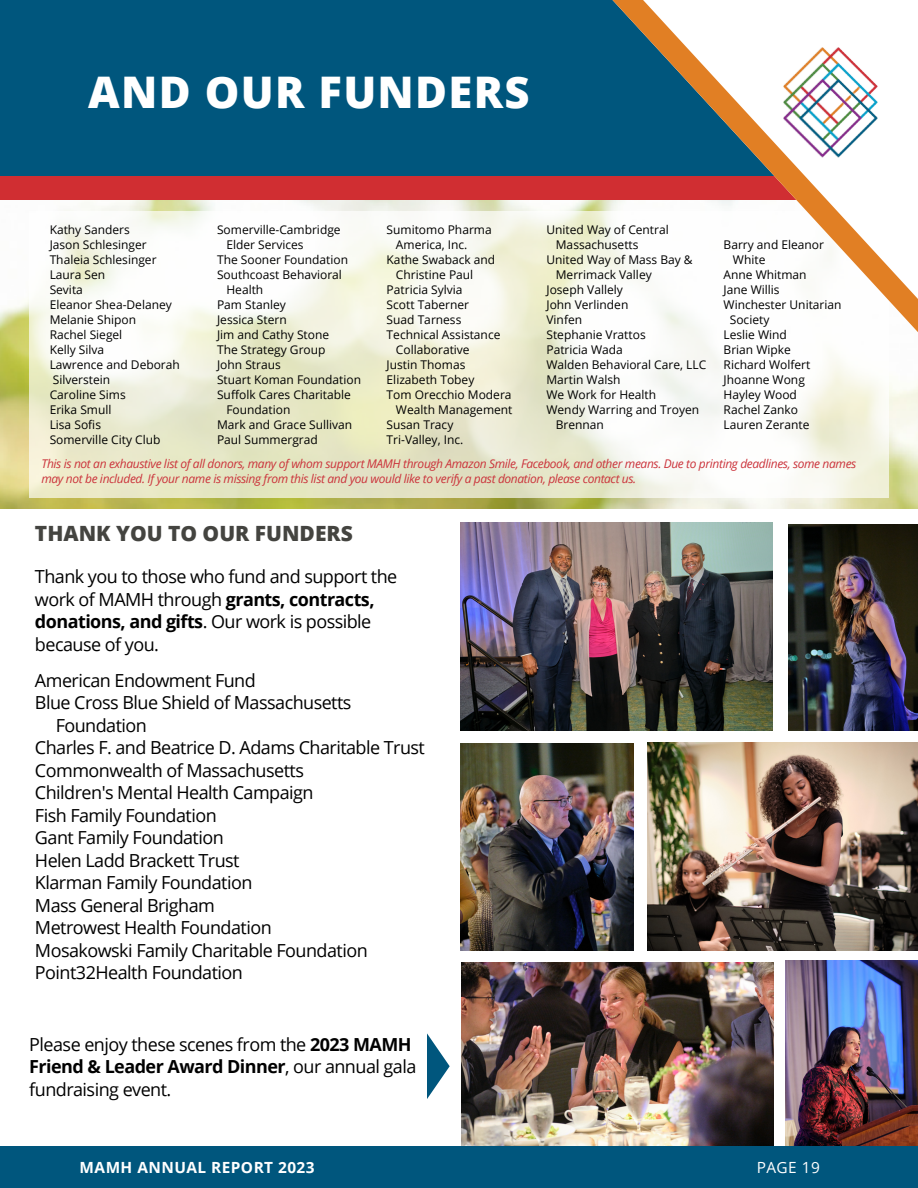
<style>
.page{position:relative;width:918px;height:1188px;background:#fff}
.page>*{position:absolute;margin:0;border:0;box-sizing:border-box;transform-origin:0 0}
.t1{font:800 43.65px "Open Sans";letter-spacing:.03em;color:#fff}
.t2{font:800 21px "Open Sans";color:#444440}
.t3{font:18px/22.5px "Open Sans";letter-spacing:-.03em;color:#000}
.t4{font:700 15.45px "Open Sans";letter-spacing:.03em;color:#fff}
.t5{font:15.45px "Open Sans";letter-spacing:.03em;color:#fff}
.t6{font:12px/15px "Open Sans";color:#000}
.t7{font:italic 12px/15px "Open Sans";letter-spacing:-.03em;color:#cb333b}
.s1{font-weight:700}
</style>
<div class="page">
<img style="left:0;top:200px;width:918px;height:309px">
<div style="left:0;top:175px;width:918px;height:25px;background:#d02e32"></div>
<img style="left:462px;top:963px;width:312px;height:183px">
<img style="left:461px;top:523px;width:311px;height:208px">
<img style="left:648px;top:743px;width:270px;height:208px">
<img style="left:786px;top:961px;width:132px;height:185px">
<img style="left:461px;top:743px;width:173px;height:207px">
<img style="left:788px;top:525px;width:130px;height:206px">
<div style="left:0;top:1146px;width:918px;height:42px;background:#00567d"></div>
<svg style="left:427px;top:1033px;width:23px;height:66px"></svg>
<svg style="left:29px;top:212px;width:860px;height:286px"></svg>
<div style="left:0;top:0;width:918px;height:175px;background:#00567d"></div>
<svg style="left:612px;top:0;width:306px;height:332px"></svg>
<img style="left:779px;top:39px;width:104px;height:123px">
<h1 class="t1" style="left:88px;top:61px;width:443px">AND OUR FUNDERS</h1>
<p class="t6" style="left:50px;top:222px;width:132px">Kathy Sanders<br>Jason Schlesinger<br>Thaleia Schlesinger<br>Laura Sen<br>Sevita<br>Eleanor Shea-Delaney<br>Melanie Shipon<br>Rachel Siegel<br>Kelly Silva<br>Lawrence and Deborah<br>Silverstein<br>Caroline Sims<br>Erika Smull<br>Lisa Sofis<br>Somerville City Club</p>
<p class="t6" style="left:217px;top:222px;width:125px">Somerville-Cambridge</p>
<p class="t6" style="left:226px;top:237px;width:79px">Elder Services</p>
<p class="t6" style="left:217px;top:252px;width:133px">The Sooner Foundation</p>
<p class="t6" style="left:217px;top:267px;width:126px">Southcoast Behavioral</p>
<p class="t6" style="left:226px;top:282px;width:38px">Health</p>
<p class="t6" style="left:217px;top:297px;width:70px">Pam Stanley</p>
<p class="t6" style="left:217px;top:312px;width:71px">Jessica Stern</p>
<p class="t6" style="left:217px;top:327px;width:114px">Jim and Cathy Stone</p>
<p class="t6" style="left:217px;top:342px;width:110px">The Strategy Group</p>
<p class="t6" style="left:217px;top:357px;width:65px">John Straus</p>
<p class="t6" style="left:217px;top:372px;width:146px">Stuart Koman Foundation</p>
<p class="t6" style="left:217px;top:387px;width:135px">Suffolk Cares Charitable</p>
<p class="t6" style="left:226px;top:402px;width:66px">Foundation</p>
<p class="t6" style="left:217px;top:417px;width:137px">Mark and Grace Sullivan</p>
<p class="t6" style="left:217px;top:432px;width:102px">Paul Summergrad</p>
<p class="t6" style="left:387px;top:222px;width:107px">Sumitomo Pharma</p>
<p class="t6" style="left:396px;top:237px;width:73px">America, Inc.</p>
<p class="t6" style="left:387px;top:252px;width:110px">Kathe Swaback and</p>
<p class="t6" style="left:396px;top:267px;width:79px">Christine Paul</p>
<p class="t6" style="left:387px;top:282px;width:77px">Patricia Sylvia</p>
<p class="t6" style="left:387px;top:297px;width:84px">Scott Taberner</p>
<p class="t6" style="left:387px;top:312px;width:76px">Suad Tarness</p>
<p class="t6" style="left:387px;top:327px;width:115px">Technical Assistance</p>
<p class="t6" style="left:396px;top:342px;width:75px">Collaborative</p>
<p class="t6" style="left:387px;top:357px;width:80px">Justin Thomas</p>
<p class="t6" style="left:387px;top:372px;width:89px">Elizabeth Tobey</p>
<p class="t6" style="left:387px;top:387px;width:126px">Tom Orecchio Modera</p>
<p class="t6" style="left:396px;top:402px;width:118px">Wealth Management</p>
<p class="t6" style="left:387px;top:417px;width:68px">Susan Tracy</p>
<p class="t6" style="left:387px;top:432px;width:78px">Tri-Valley, Inc.</p>
<p class="t6" style="left:546px;top:222px;width:124px">United Way of Central</p>
<p class="t6" style="left:556px;top:237px;width:84px">Massachusetts</p>
<p class="t6" style="left:546px;top:252px;width:148px">United Way of Mass Bay &amp;</p>
<p class="t6" style="left:556px;top:267px;width:97px">Merrimack Valley</p>
<p class="t6" style="left:546px;top:282px;width:78px">Joseph Vallely</p>
<p class="t6" style="left:546px;top:297px;width:83px">John Verlinden</p>
<p class="t6" style="left:546px;top:312px;width:37px">Vinfen</p>
<p class="t6" style="left:546px;top:327px;width:101px">Stephanie Vrattos</p>
<p class="t6" style="left:546px;top:342px;width:78px">Patricia Wada</p>
<p class="t6" style="left:546px;top:357px;width:161px">Walden Behavioral Care, LLC</p>
<p class="t6" style="left:546px;top:372px;width:75px">Martin Walsh</p>
<p class="t6" style="left:546px;top:387px;width:111px">We Work for Health</p>
<p class="t6" style="left:546px;top:402px;width:154px">Wendy Warring and Troyen</p>
<p class="t6" style="left:556px;top:417px;width:50px">Brennan</p>
<p class="t6" style="left:724px;top:237px;width:102px">Barry and Eleanor</p>
<p class="t6" style="left:733px;top:252px;width:34px">White</p>
<p class="t6" style="left:724px;top:267px;width:85px">Anne Whitman</p>
<p class="t6" style="left:724px;top:282px;width:57px">Jane Willis</p>
<p class="t6" style="left:724px;top:297px;width:119px">Winchester Unitarian</p>
<p class="t6" style="left:730px;top:312px;width:41px">Society</p>
<p class="t6" style="left:724px;top:327px;width:65px">Leslie Wind</p>
<p class="t6" style="left:724px;top:342px;width:69px">Brian Wipke</p>
<p class="t6" style="left:724px;top:357px;width:88px">Richard Wolfert</p>
<p class="t6" style="left:724px;top:372px;width:83px">Jhoanne Wong</p>
<p class="t6" style="left:724px;top:387px;width:75px">Hayley Wood</p>
<p class="t6" style="left:724px;top:402px;width:76px">Rachel Zanko</p>
<p class="t6" style="left:724px;top:417px;width:87px">Lauren Zerante</p>
<p class="t7" style="left:41px;top:456px;width:816px">This is not an exhaustive list of all donors, many of whom support MAMH through Amazon Smile, Facebook, and other means. Due to printing deadlines, some names may not be included. If your name is missing from this list and you would like to verify a past donation, please contact us.</p>
<h2 class="t2" style="left:35px;top:518px;width:319px">THANK YOU TO OUR FUNDERS</h2>
<h3 class="t3" style="left:35px;top:565px;width:364px">Thank you to those who fund and support the work of MAMH through <span class="s1">grants, contracts, donations, and gifts</span>. Our work is possible because of you.</h3>
<h3 class="t3" style="left:35px;top:668px;width:222px">American Endowment Fund</h3>
<h3 class="t3" style="left:35px;top:691px;width:318px">Blue Cross Blue Shield of Massachusetts</h3>
<h3 class="t3" style="left:56px;top:713px;width:93px">Foundation</h3>
<h3 class="t3" style="left:35px;top:736px;width:392px">Charles F. and Beatrice D. Adams Charitable Trust</h3>
<h3 class="t3" style="left:35px;top:758px;width:270px">Commonwealth of Massachusetts</h3>
<h3 class="t3" style="left:35px;top:781px;width:280px">Children's Mental Health Campaign</h3>
<h3 class="t3" style="left:35px;top:803px;width:183px">Fish Family Foundation</h3>
<h3 class="t3" style="left:35px;top:826px;width:190px">Gant Family Foundation</h3>
<h3 class="t3" style="left:35px;top:848px;width:206px">Helen Ladd Brackett Trust</h3>
<h3 class="t3" style="left:35px;top:871px;width:219px">Klarman Family Foundation</h3>
<h3 class="t3" style="left:35px;top:893px;width:182px">Mass General Brigham</h3>
<h3 class="t3" style="left:35px;top:916px;width:238px">Metrowest Health Foundation</h3>
<h3 class="t3" style="left:35px;top:938px;width:334px">Mosakowski Family Charitable Foundation</h3>
<h3 class="t3" style="left:35px;top:961px;width:209px">Point32Health Foundation</h3>
<h3 class="t3" style="left:29px;top:1032px;width:389px">Please enjoy these scenes from the <span class="s1">2023 MAMH<br>Friend &amp; Leader Award Dinner</span>, our annual gala fundraising event.</h3>
<p class="t4" style="left:80px;top:1156px;width:237px">MAMH ANNUAL REPORT 2023</p>
<p class="t5" style="left:757px;top:1156px;width:65px">PAGE 19</p>
</div>
